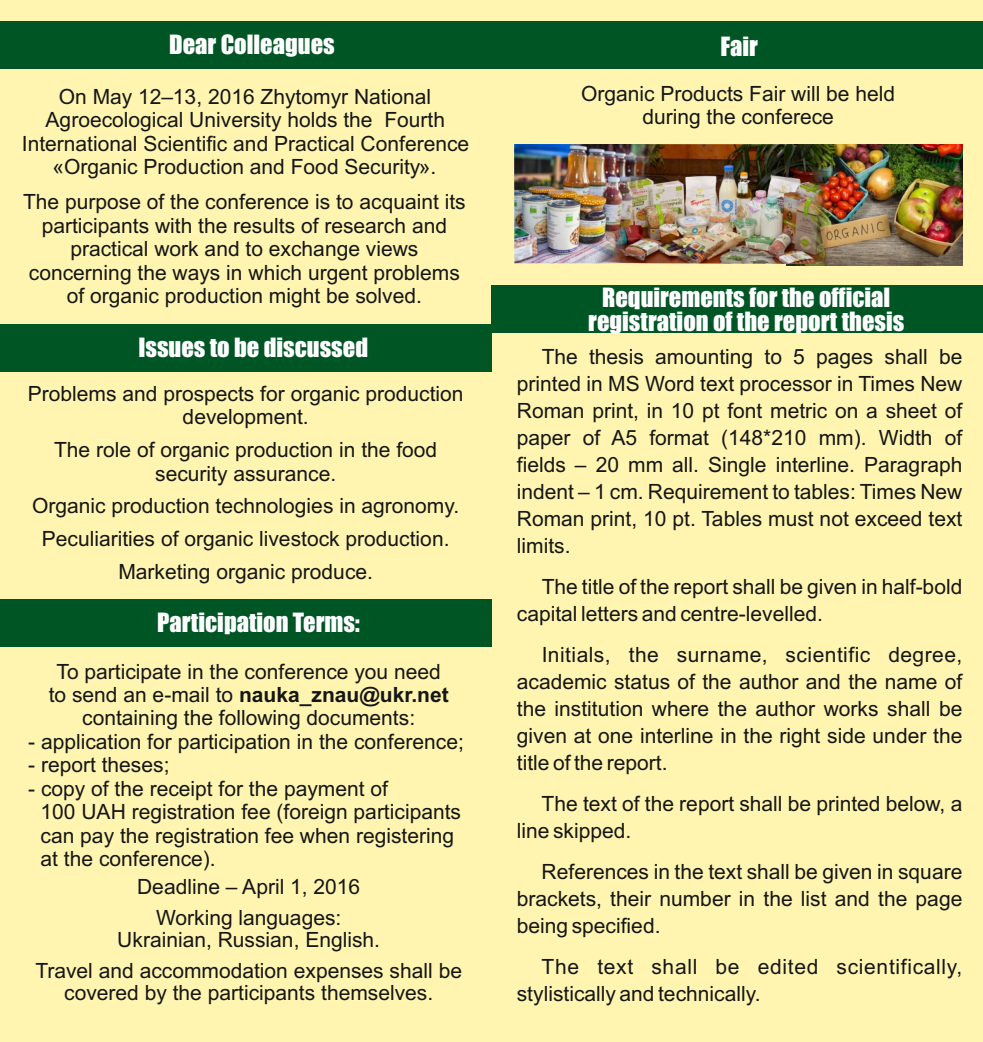
<style>
.page{position:relative;width:983px;height:1042px;background:#fff}
.page>*{position:absolute;margin:0;border:0;box-sizing:border-box;transform-origin:0 0}
.t1{font:24.5px/24px "Impact";color:#fff;text-align:center}
.t2{font:21px/23.4px "Arial";color:#151616;text-align:center}
.t3{font:21px/26.9px "Arial";letter-spacing:.03em;color:#151616}
.s1{font-weight:700}
</style>
<div class="page">
<div style="left:0;top:0;width:982px;height:1042px;background:#fff5b0"></div>
<div style="left:0;top:22px;width:982px;height:47px;background:#005525"></div>
<div style="left:0;top:325px;width:491px;height:47px;background:#005525"></div>
<div style="left:0;top:600px;width:491px;height:47px;background:#005525"></div>
<div style="left:491px;top:285px;width:491px;height:48px;background:#005525"></div>
<img style="left:786px;top:144px;width:176px;height:121px">
<img style="left:593px;top:144px;width:238px;height:120px">
<img style="left:514px;top:144px;width:173px;height:119px">
<p class="t1" style="left:169px;top:33px;width:167px">Dear Colleagues</p>
<p class="t2" style="left:22px;top:87px;width:449px">On May 12 13, 2016 Zhytomyr National Agroecological University holds the Fourth International Scientific and Practical Conference «Organic Production and Food Security .</p>
<p class="t2" style="left:23px;top:192px;width:444px">The purpose of the conference is to acquaint its participants with the results of research and practical work and to exchange views concerning the ways in which urgent problems of organic production might be solved.</p>
<p class="t2" style="left:161px;top:87px;width:13px">–</p>
<p class="t2" style="left:419px;top:157px;width:13px">»</p>
<p class="t1" style="left:138px;top:337px;width:231px">Issues to be discussed</p>
<p class="t2" style="left:28px;top:384px;width:437px">Problems and prospects for organic production development.</p>
<p class="t2" style="left:54px;top:440px;width:384px">The role of organic production in the food security assurance.</p>
<p class="t2" style="left:32px;top:491px;width:428px;line-height:32.9px">Organic production technologies in agronomy.<br>Peculiarities of organic livestock production.<br>Marketing organic produce.</p>
<p class="t1" style="left:157px;top:612px;width:204px">Participation Terms:</p>
<p class="t2" style="left:49px;top:661px;width:401px">To participate in the conference you need to send an e-mail to <span class="s1">nauka_znau@ukr.net </span>containing the following documents:</p>
<p class="t2" style="left:28px;top:732px;width:437px">- application for participation in the conference;</p>
<p class="t2" style="left:28px;top:755px;width:143px">- report theses;</p>
<p class="t2" style="left:41px;top:778px;width:422px;text-align:left;text-indent:-12px">- copy of the receipt for the payment of<br>100 UAH registration fee (foreign participants can pay the registration fee when registering at the conference).</p>
<p class="t2" style="left:137px;top:874px;width:224px;line-height:30.4px">Deadline – April 1, 2016<br>Working languages:</p>
<p class="t2" style="left:35px;top:926px;width:428px;line-height:30.4px">Ukrainian, Russian, English.<br>Travel and accommodation expenses shall be</p>
<p class="t2" style="left:64px;top:983px;width:370px">covered by the participants themselves.</p>
<p class="t1" style="left:720px;top:36px;width:39px">Fair</p>
<p class="t2" style="left:581px;top:84px;width:315px">Organic Products Fair will be held during the conferece</p>
<p class="t1" style="left:588px;top:287px;width:317px">Requirements for the official registration of the report thesis</p>
<p class="t2" style="left:516px;top:345px;width:447px;line-height:26.9px;text-align:justify;text-indent:25px">The thesis amounting to 5 pages shall be printed in MS Word text processor in Times New Roman print, in 10 pt font metric on a sheet of paper of A5 format (148*210 mm). Width of fields – 20 mm all. Single interline. Paragraph indent – 1 cm. Requirement to tables: Times New Roman print, 10 pt. Tables must not exceed text limits.</p>
<p class="t2" style="left:516px;top:575px;width:447px;line-height:26.9px;text-align:left;text-indent:25px">The title of the report shall be given in half-bold capital letters and centre-levelled.</p>
<p class="t2" style="left:516px;top:643px;width:447px;line-height:26.9px;text-align:justify;text-indent:25px">Initials, the surname, scientific degree, academic status of the author and the name of the institution where the author works shall be given at one interline in the right side under the title of the report.</p>
<p class="t2" style="left:516px;top:792px;width:447px;line-height:26.9px;text-align:left;text-indent:25px">The text of the report shall be printed below, a line skipped.</p>
<p class="t2" style="left:516px;top:860px;width:447px;line-height:26.9px;text-align:justify;text-indent:25px">References in the text shall be given in square brackets, their number in the list and the page being specified.</p>
<p class="t3" style="left:516px;top:955px;width:447px;text-indent:25px">The text shall be edited scientifically, stylistically and technically.</p>
</div>
